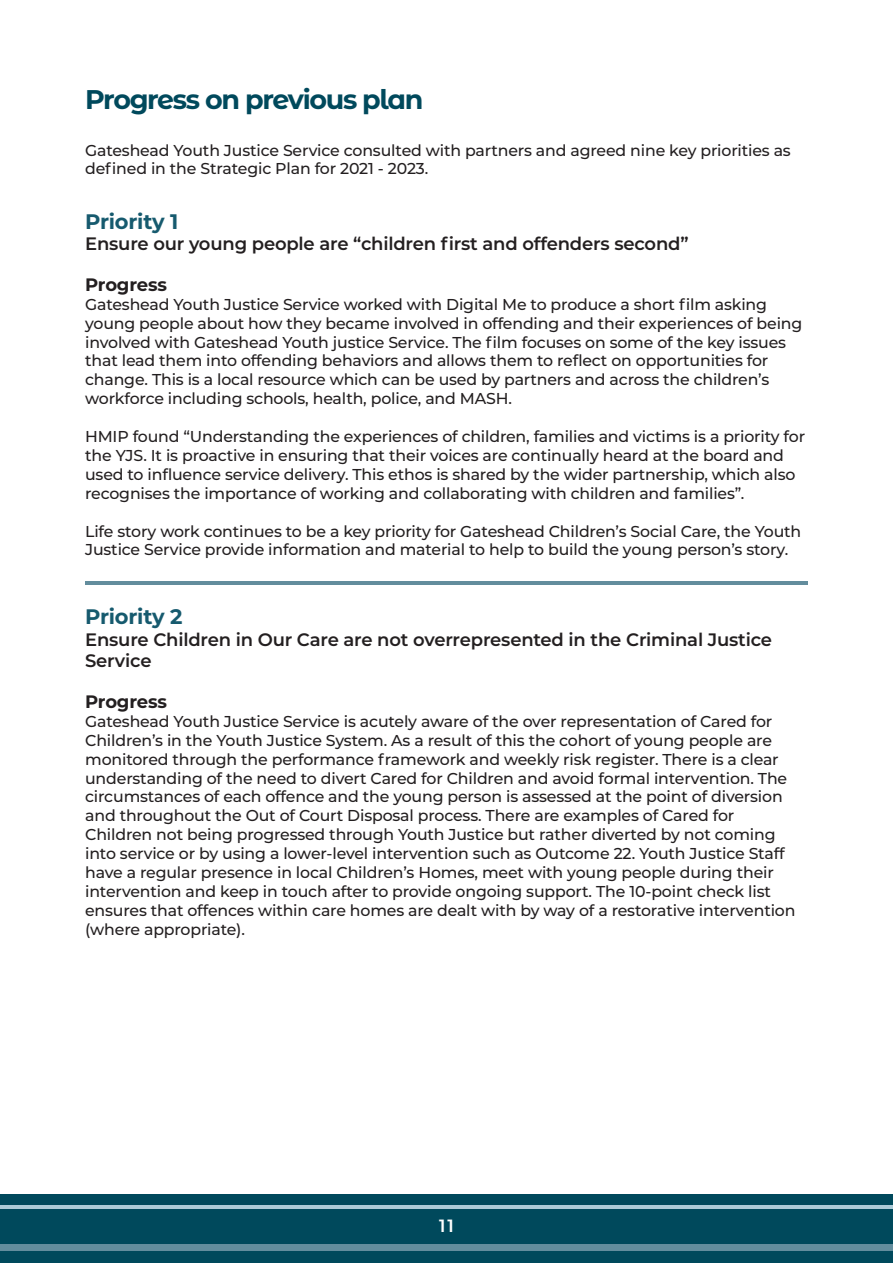
<style>
.page{position:relative;width:893px;height:1263px;background:#fff}
.page>*{position:absolute;margin:0;border:0;box-sizing:border-box;transform-origin:0 0}
.t1{font:700 27px "Montserrat Alternates";letter-spacing:-.05em;color:#00495c}
.t2{font:700 21px "Montserrat";letter-spacing:-.015em;color:#165a6e}
.t3{font:600 18px/21.6px "Montserrat";letter-spacing:-.01em;color:#231f20}
.t4{font:700 18px "Montserrat";letter-spacing:-.01em;color:#231f20}
.t5{font:500 18px "Gibson";color:#fff}
.t6{font:500 15.75px/18.9px "Montserrat";letter-spacing:-.01em;color:#231f20}
</style>
<div class="page">
<div style="left:0;top:1195px;width:893px;height:68px;background:#00495c"></div>
<div style="left:0;top:1244px;width:893px;height:6px;background:#638d9d"></div>
<hr style="left:0;top:1206px;width:893px;height:3px;background:#abcbd8">
<hr style="left:85px;top:581px;width:723px;height:3px;background:#638d9d">
<p class="t1" style="left:85px;top:80px;width:340px">Progress on previous plan</p>
<p class="t6" style="left:85px;top:140px;width:707px">Gateshead Youth Justice Service consulted with partners and agreed nine key priorities as defined in the Strategic Plan for 2021 - 2023.</p>
<p class="t2" style="left:85px;top:206px;width:95px">Priority 1</p>
<p class="t3" style="left:85px;top:232px;width:605px">Ensure our young people are “children first and offenders second”</p>
<p class="t4" style="left:85px;top:271px;width:83px">Progress</p>
<p class="t6" style="left:85px;top:294px;width:719px">Gateshead Youth Justice Service worked with Digital Me to produce a short film asking young people about how they became involved in offending and their experiences of being involved with Gateshead Youth justice Service. The film focuses on some of the key issues that lead them into offending behaviors and allows them to reflect on opportunities for change. This is a local resource which can be used by partners and across the children’s workforce including schools, health, police, and MASH.</p>
<p class="t6" style="left:85px;top:426px;width:721px">HMIP found “Understanding the experiences of children, families and victims is a priority for the YJS. It is proactive in ensuring that their voices are continually heard at the board and used to influence service delivery. This ethos is shared by the wider partnership, which also recognises the importance of working and collaborating with children and families”.</p>
<p class="t6" style="left:85px;top:521px;width:718px">Life story work continues to be a key priority for Gateshead Children’s Social Care, the Youth<br>Justice Service provide information and material to help to build the young person’s story.</p>
<p class="t2" style="left:85px;top:602px;width:99px">Priority 2</p>
<p class="t3" style="left:85px;top:628px;width:688px">Ensure Children in Our Care are not overrepresented in the Criminal Justice<br>Service</p>
<p class="t4" style="left:85px;top:688px;width:83px">Progress</p>
<p class="t6" style="left:85px;top:711px;width:704px">Gateshead Youth Justice Service is acutely aware of the over representation of Cared for Children’s in the Youth Justice System. As a result of this the cohort of young people are monitored through the performance framework and weekly risk register. There is a clear understanding of the need to divert Cared for Children and avoid formal intervention. The circumstances of each offence and the young person is assessed at the point of diversion and throughout the Out of Court Disposal process. There are examples of Cared for</p>
<p class="t6" style="left:85px;top:824px;width:712px">Children not being progressed through Youth Justice but rather diverted by not coming into service or by using a lower-level intervention such as Outcome 22. Youth Justice Staff have a regular presence in local Children’s Homes, meet with young people during their intervention and keep in touch after to provide ongoing support. The 10-point check list ensures that offences within care homes are dealt with by way of a restorative intervention (where appropriate).</p>
<p class="t5" style="left:438px;top:1215px;width:18px">11</p>
</div>
